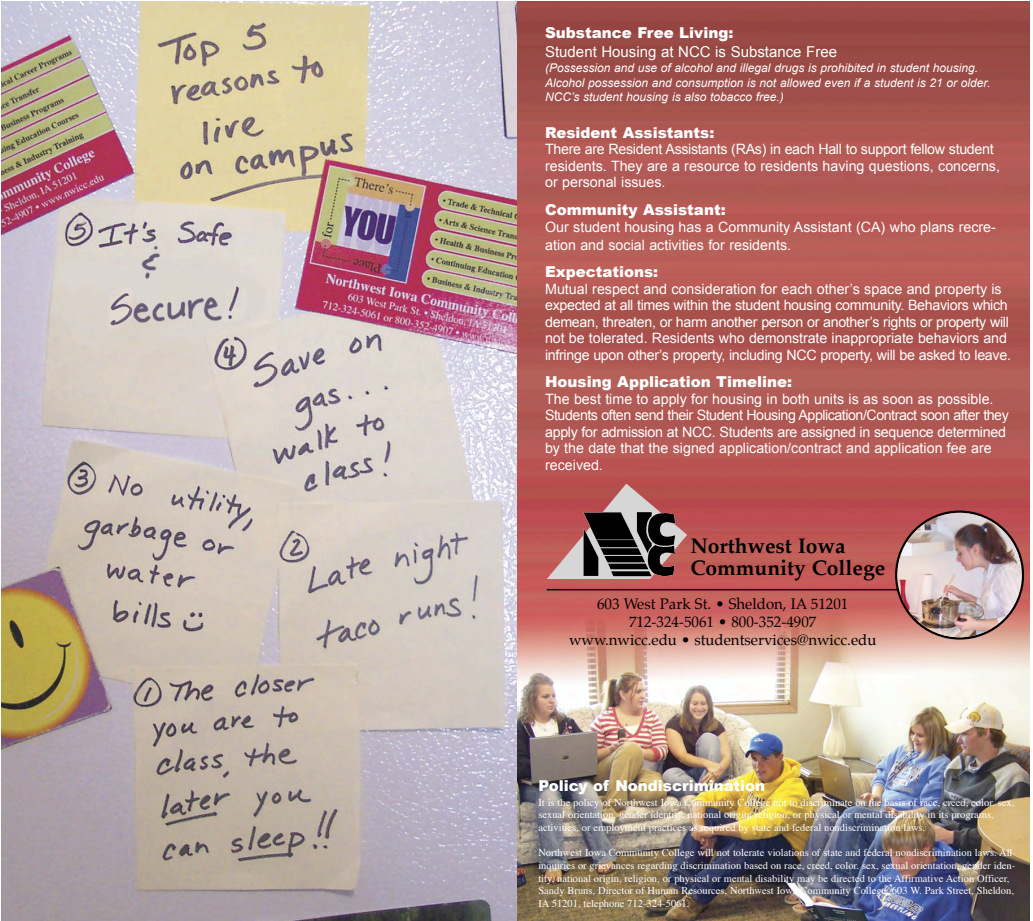
<style>
.page{position:relative;width:1033px;height:921px;background:#fff}
.page>*{position:absolute;margin:0;border:0;box-sizing:border-box;transform-origin:0 0}
.t1{font:700 21px/22.5px "Palatino";color:#000}
.t2{font:900 15px "Arial";color:#fff}
.t3{font:15px/18.3px "Palatino";color:#000;text-align:center}
.t4{font:15px "Arial";color:#fff}
.t5{font:14.25px/16.5px "Arial";letter-spacing:-.005em;color:#fff}
.t6{font:italic 12px/14.4px "Arial";color:#fff}
.t7{font:10.5px/12.6px "Times";color:#fff}
</style>
<div class="page">
<img style="left:2px;top:2px;width:1027px;height:918px">
<img style="left:547px;top:484px;width:139px;height:94px">
<hr style="left:547px;top:588px;width:359px;height:2px;background:#000">
<svg style="left:895px;top:510px;width:129px;height:129px"></svg>
<img style="left:897px;top:512px;width:125px;height:125px">
<p class="t2" style="left:545px;top:22px;width:190px">Substance Free Living:</p>
<p class="t4" style="left:545px;top:43px;width:293px">Student Housing at NCC is Substance Free</p>
<p class="t6" style="left:545px;top:61px;width:447px">(Possession and use of alcohol and illegal drugs is prohibited in student housing.<br>Alcohol possession and consumption is not allowed even if a student is 21 or older.<br>NCC’s student housing is also tobacco free.)</p>
<p class="t2" style="left:545px;top:121px;width:171px">Resident Assistants:</p>
<p class="t5" style="left:545px;top:141px;width:456px">There are Resident Assistants (RAs) in each Hall to support fellow student residents. They are a resource to residents having questions, concerns, or personal issues.</p>
<p class="t2" style="left:545px;top:198px;width:182px">Community Assistant:</p>
<p class="t5" style="left:545px;top:218px;width:452px;line-height:17.7px">Our student housing has a Community Assistant (CA) who plans recre&shy;ation and social activities for residents.</p>
<p class="t2" style="left:545px;top:261px;width:115px">Expectations:</p>
<p class="t5" style="left:545px;top:280px;width:467px">Mutual respect and consideration for each other’s space and property is expected at all times within the student housing community. Behaviors which demean, threaten, or harm another person or another’s rights or property will not be tolerated. Residents who demonstrate inappropriate behaviors and infringe upon other’s property, including NCC property, will be asked to leave.</p>
<p class="t2" style="left:545px;top:371px;width:248px">Housing Application Timeline:</p>
<p class="t5" style="left:545px;top:390px;width:465px">The best time to apply for housing in both units is as soon as possible.<br>Students often send their Student Housing Application/Contract soon after they apply for admission at NCC. Students are assigned in sequence determined by the date that the signed application/contract and application fee are received.</p>
<h1 class="t1" style="left:690px;top:535px;width:196px">Northwest Iowa<br>Community College</h1>
<p class="t3" style="left:569px;top:595px;width:309px">603 West Park St. • Sheldon, IA 51201<br>712-324-5061 • 800-352-4907<br>www.nwicc.edu • studentservices@nwicc.edu</p>
<p class="t2" style="left:538px;top:774px;width:228px">Policy of Nondiscrimination</p>
<p class="t7" style="left:538px;top:796px;width:477px">It is the policy of Northwest Iowa Community College not to discriminate on the basis of race, creed, color. sex, sexual orientation, gender identity, national origin, religion, or physical or mental disability in its programs, activities, or employment practices as required by state and federal nondiscrimination laws.</p>
<p class="t7" style="left:538px;top:847px;width:478px">Northwest Iowa Community College will not tolerate violations of state and federal nondiscrimination laws. All inquiries or grievances regarding discrimination based on race, creed, color. sex, sexual orientation, gender iden&shy;tity, national origin, religion, or physical or mental disability may be directed to the Affirmative Action Officer, Sandy Bruns, Director of Human Resources, Northwest Iowa Community College, 603 W. Park Street, Sheldon, IA 51201, telephone 712-324-5061.</p>
</div>
